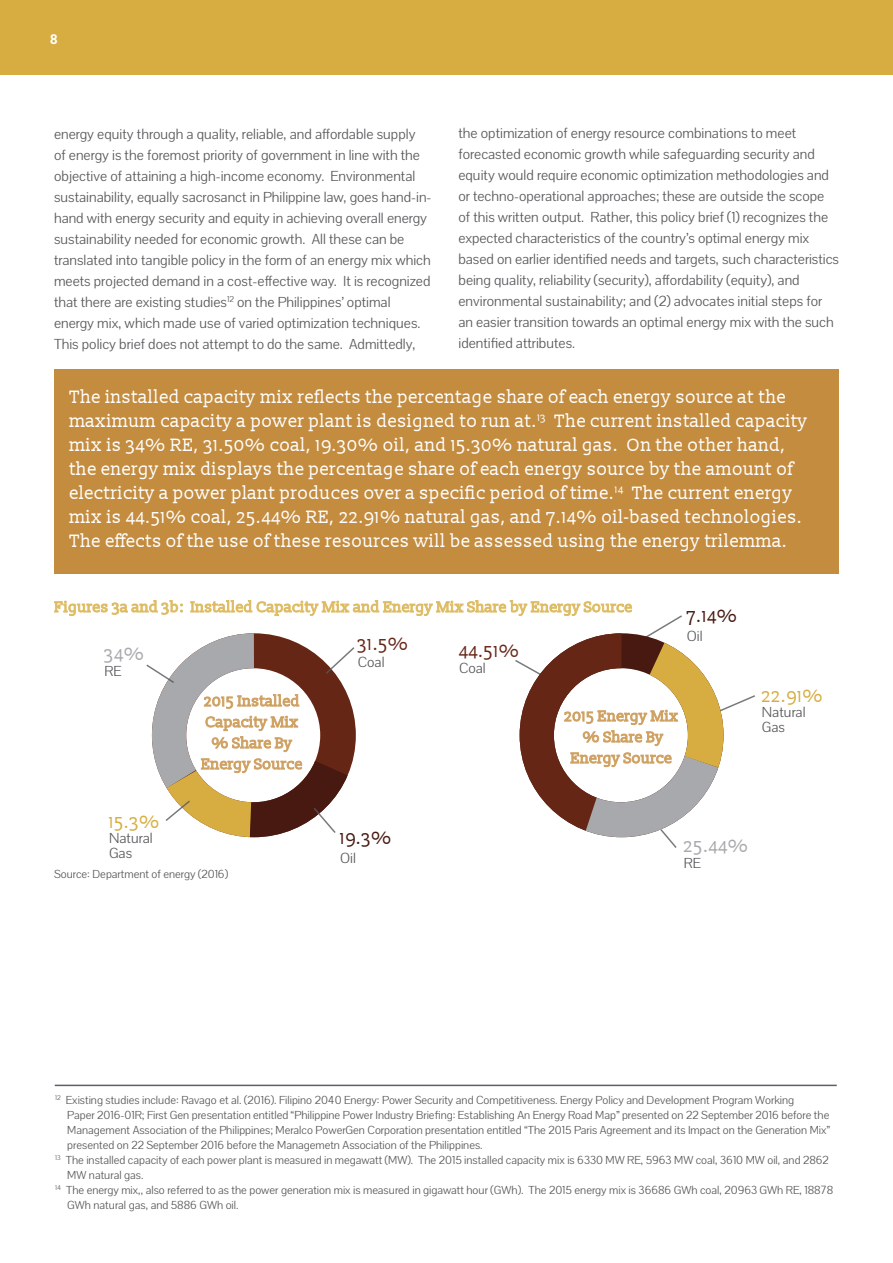
<style>
.page{position:relative;width:893px;height:1263px;background:#fff}
.page>*{position:absolute;margin:0;border:0;box-sizing:border-box;transform-origin:0 0}
.t1{font:18px/24px "Slabo 13 px";color:#fff}
.t2{font:18px "Slabo 13 px";color:#d7ad41}
.t3{font:18px "Slabo 13 px";color:#662616}
.t4{font:18px "Slabo 13 px";color:#471911}
.t5{font:18px "Slabo 13 px";color:#a8a9ad}
.t6{font:15px/21px "Pavanam";color:#57585a}
.t7{font:15px/21px "Slabo 13 px";color:#c48c3f;text-align:center}
.t8{font:15px "Slabo 13 px";color:#d7ad41}
.t9{font:700 13.5px "Roboto Slab";color:#fff}
.t10{font:12px/15px "Pavanam";color:#57585a}
</style>
<div class="page">
<div style="left:0;top:0;width:893px;height:75px;background:#d7ad41"></div>
<hr style="left:55px;top:1085px;width:782px;height:1px;background:#2f3649">
<svg style="left:54px;top:600px;width:701px;height:248px"></svg>
<div style="left:54px;top:369px;width:785px;height:204px;background:#c48c3f"></div>
<p class="t9" style="left:50px;top:30px;width:9px">8</p>
<p class="t6" style="left:54px;top:123px;width:379px">energy equity through a quality, reliable, and affordable supply<br>of energy is the foremost priority of government in line with the objective of attaining a high-income economy. Environmental sustainability, equally sacrosanct in Philippine law, goes hand-in&shy;hand with energy security and equity in achieving overall energy sustainability needed for economic growth. All these can be translated into tangible policy in the form of an energy mix which meets projected demand in a cost-effective way. It is recognized that there are existing studies<sup>12</sup> on the Philippines’ optimal energy mix, which made use of varied optimization techniques.<br>This policy brief does not attempt to do the same. Admittedly,</p>
<p class="t6" style="left:458px;top:123px;width:382px">the optimization of energy resource combinations to meet forecasted economic growth while safeguarding security and equity would require economic optimization methodologies and or techno-operational approaches; these are outside the scope of this written output. Rather, this policy brief (1) recognizes the expected characteristics of the country’s optimal energy mix based on earlier identified needs and targets, such characteristics being quality, reliability (security), affordability (equity), and environmental sustainability; and (2) advocates initial steps for an easier transition towards an optimal energy mix with the such identified attributes.</p>
<p class="t1" style="left:69px;top:384px;width:740px">The installed capacity mix reflects the percentage share of each energy source at the maximum capacity a power plant is designed to run at.<sup>13</sup> The current installed capacity mix is 34% RE, 31.50% coal, 19.30% oil, and 15.30% natural gas. On the other hand, the energy mix displays the percentage share of each energy source by the amount of electricity a power plant produces over a specific period of time.<sup>14</sup> The current energy mix is 44.51% coal, 25.44% RE, 22.91% natural gas, and 7.14% oil-based technologies.<br>The effects of the use of these resources will be assessed using the energy trilemma.</p>
<p class="t8" style="left:55px;top:598px;width:579px">Figures 3a and 3b: Installed Capacity Mix and Energy Mix Share by Energy Source</p>
<p class="t5" style="left:105px;top:642px;width:42px">34%</p>
<p class="t6" style="left:105px;top:661px;width:18px">RE</p>
<p class="t7" style="left:204px;top:690px;width:97px;text-align:left">2015 Installed<br>Capacity Mix</p>
<p class="t7" style="left:201px;top:732px;width:103px">% Share By<br>Energy Source</p>
<p class="t3" style="left:358px;top:633px;width:53px">31.5%</p>
<p class="t6" style="left:358px;top:651px;width:28px">Coal</p>
<p class="t3" style="left:459px;top:639px;width:62px">44.51%</p>
<p class="t6" style="left:459px;top:658px;width:28px">Coal</p>
<p class="t7" style="left:564px;top:705px;width:116px">2015 Energy Mix</p>
<p class="t7" style="left:571px;top:726px;width:103px">% Share By<br>Energy Source</p>
<p class="t4" style="left:687px;top:604px;width:53px">7.14%</p>
<p class="t6" style="left:687px;top:625px;width:17px">Oil</p>
<p class="t2" style="left:762px;top:684px;width:63px">22.91%</p>
<p class="t6" style="left:762px;top:705px;width:45px;line-height:15px">Natural<br>Gas</p>
<p class="t2" style="left:109px;top:810px;width:53px">15.3%</p>
<p class="t6" style="left:109px;top:831px;width:45px;line-height:15px">Natural<br>Gas</p>
<p class="t10" style="left:54px;top:866px;width:176px">Source: Department of energy (2016)</p>
<p class="t4" style="left:340px;top:827px;width:54px">19.3%</p>
<p class="t6" style="left:340px;top:848px;width:17px">Oil</p>
<p class="t5" style="left:684px;top:834px;width:67px">25.44%</p>
<p class="t6" style="left:684px;top:853px;width:18px">RE</p>
<p class="t10" style="left:67px;top:1093px;width:764px;text-indent:-12px"><sup>12</sup> Existing studies include: Ravago et al. (2016). Filipino 2040 Energy: Power Security and Competitiveness. Energy Policy and Development Program Working<br>Paper 2016-01R; First Gen presentation entitled “Philippine Power Industry Briefing: Establishing An Energy Road Map” presented on 22 September 2016 before the Management Association of the Philippines; Meralco PowerGen Corporation presentation entitled “The 2015 Paris Agreement and its Impact on the Generation Mix” presented on 22 September 2016 before the Managemetn Association of the Philippines.</p>
<p class="t10" style="left:67px;top:1153px;width:763px;text-indent:-12px"><sup>13</sup> The installed capacity of each power plant is measured in megawatt (MW). The 2015 installed capacity mix is 6330 MW RE, 5963 MW coal, 3610 MW oil, and 2862<br>MW natural gas.</p>
<p class="t10" style="left:67px;top:1183px;width:767px;text-indent:-12px"><sup>14</sup> The energy mix,, also referred to as the power generation mix is measured in gigawatt hour (GWh). The 2015 energy mix is 36686 GWh coal, 20963 GWh RE, 18878<br>GWh natural gas, and 5886 GWh oil.</p>
</div>
